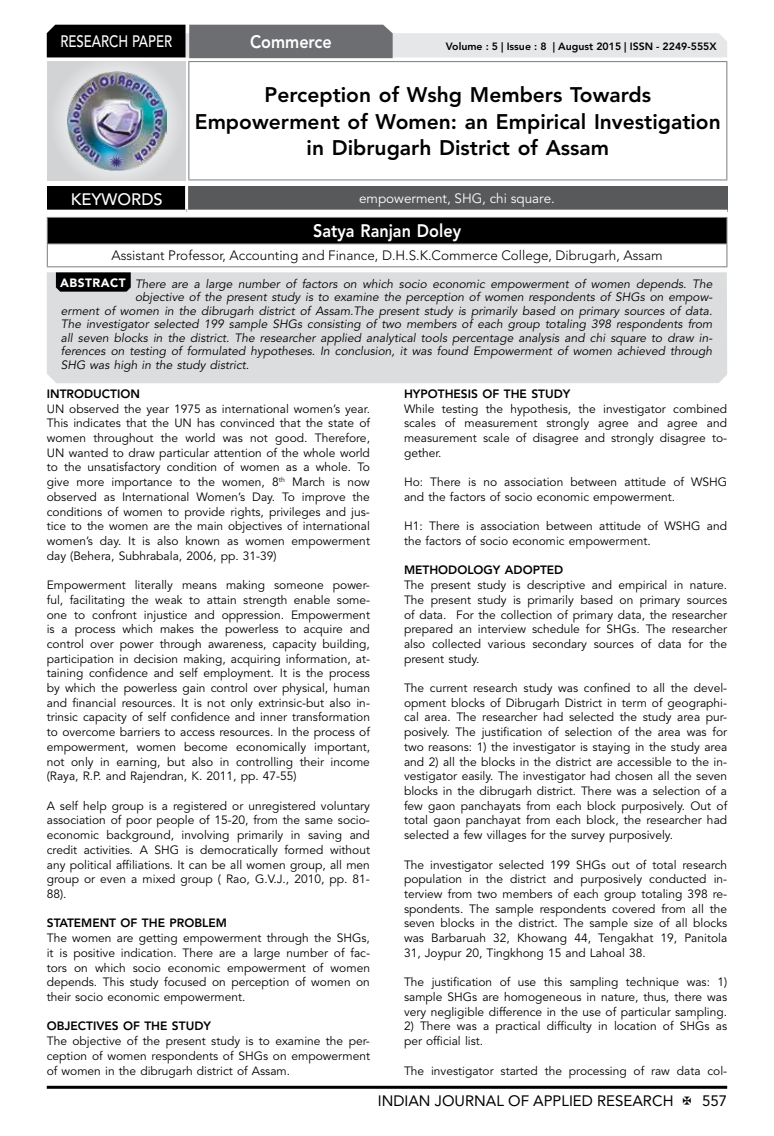
<style>
.page{position:relative;width:774px;height:1136px;background:#fff}
.page>*{position:absolute;margin:0;border:0;box-sizing:border-box;transform-origin:0 0}
.t1{font:800 21px/26.2px "Avenir LT Std";color:#000;text-align:center}
.t2{font:800 18px "Avenir LT Std";color:#fff;scale:.9 1}
.t3{font:500 16.5px "Avenir LT Std";color:#fff;scale:.8 1}
.t4{font:500 16.5px "Avenir LT Std";color:#fff}
.t5{font:15px "Avenir LT Std";color:#000}
.t6{font:300 13.5px "Avenir LT Std";color:#000}
.t7{font:13.5px "Avenir LT Std";color:#fff}
.t8{font:12px/14.7px "Avenir LT Std";color:#000;text-align:justify}
.t9{font:italic 12px "Avenir LT Std";color:#000}
.t10{font:800 12px "Avenir LT Std";color:#000}
.t11{font:800 10.5px "Avenir LT Std";color:#000}
.s1{font-weight:900;font-style:normal;color:#fff}
</style>
<div class="page">
<hr style="left:47px;top:1085px;width:680px;height:3px;background:#000">
<div style="left:48px;top:62px;width:137px;height:118px;background:linear-gradient(to right,#d9dadb,#d9dadb)"></div>
<img style="left:68px;top:71px;width:99px;height:100px">
<svg style="left:47px;top:25px;width:680px;height:33px;background:#979899"></svg>
<hr style="left:188px;top:61px;width:539px;height:1px;background:#808285">
<hr style="left:188px;top:62px;width:1px;height:117px;background:#808285">
<hr style="left:726px;top:62px;width:1px;height:117px;background:#808285">
<hr style="left:188px;top:179px;width:539px;height:1px;background:#808285">
<div style="left:47px;top:217px;width:680px;height:27px;background:#000"></div>
<hr style="left:47px;top:217px;width:680px;height:1px;background:#808285">
<hr style="left:47px;top:243px;width:680px;height:1px;background:#808285">
<svg style="left:47px;top:218px;width:1px;height:48px"></svg>
<svg style="left:726px;top:218px;width:1px;height:48px"></svg>
<hr style="left:47px;top:266px;width:680px;height:1px;background:#808285">
<div style="left:47px;top:186px;width:140px;height:25px;background:#000"></div>
<div style="left:187px;top:186px;width:540px;height:25px;background:#58595b"></div>
<hr style="left:185px;top:186px;width:3px;height:24px;background:#fff">
<hr style="left:47px;top:210px;width:140px;height:3px;background:#fff">
<hr style="left:187px;top:210px;width:540px;height:3px;background:#fff">
<div style="left:47px;top:272px;width:680px;height:111px;background:#dcddde"></div>
<svg style="left:56px;top:272px;width:75px;height:19px"></svg>
<h3 class="t3" style="left:60px;top:32px;width:139px">RESEARCH PAPER</h3>
<h2 class="t2" style="left:250px;top:31px;width:92px">Commerce</h2>
<p class="t11" style="left:446px;top:41px;width:272px">Volume : 5 | Issue : 8 | August 2015 | ISSN - 2249-555X</p>
<h1 class="t1" style="left:195px;top:82px;width:527px">Perception of Wshg Members Towards<br>Empowerment of Women: an Empirical Investigation in Dibrugarh District of Assam</h1>
<h3 class="t4" style="left:71px;top:189px;width:94px">KEYWORDS</h3>
<p class="t7" style="left:359px;top:190px;width:198px">empowerment, SHG, chi square.</p>
<h2 class="t2" style="left:313px;top:220px;width:166px">Satya Ranjan Doley</h2>
<p class="t6" style="left:112px;top:248px;width:553px">Assistant Professor, Accounting and Finance, D.H.S.K.Commerce College, Dibrugarh, Assam</p>
<p class="t9" style="left:60px;top:276px;width:654px"><span class="s1">ABSTRACT</span> There are a large number of factors on which socio economic empowerment of women depends. The</p>
<p class="t9" style="left:135px;top:290px;width:579px">objective of the present study is to examine the perception of women respondents of SHGs on empow-</p>
<p class="t9" style="left:61px;top:303px;width:653px">erment of women in the dibrugarh district of Assam.The present study is primarily based on primary sources of data.</p>
<p class="t9" style="left:61px;top:317px;width:653px">The investigator selected 199 sample SHGs consisting of two members of each group totaling 398 respondents from</p>
<p class="t9" style="left:61px;top:330px;width:653px">all seven blocks in the district. The researcher applied analytical tools percentage analysis and chi square to draw in-</p>
<p class="t9" style="left:61px;top:344px;width:653px">ferences on testing of formulated hypotheses. In conclusion, it was found Empowerment of women achieved through</p>
<p class="t9" style="left:61px;top:357px;width:190px">SHG was high in the study district.</p>
<p class="t10" style="left:47px;top:386px;width:95px">INTRODUCTION</p>
<p class="t8" style="left:47px;top:401px;width:325px">UN observed the year 1975 as international women’s year.<br>This indicates that the UN has convinced that the state of women throughout the world was not good. Therefore, UN wanted to draw particular attention of the whole world to the unsatisfactory condition of women as a whole. To give more importance to the women, 8<sup>th</sup> March is now observed as International Women’s Day. To improve the conditions of women to provide rights, privileges and jus&shy;tice to the women are the main objectives of international women’s day. It is also known as women empowerment day (Behera, Subhrabala, 2006, pp. 31-39)</p>
<p class="t8" style="left:47px;top:578px;width:325px">Empowerment literally means making someone power&shy;ful, facilitating the weak to attain strength enable some&shy;one to confront injustice and oppression. Empowerment is a process which makes the powerless to acquire and control over power through awareness, capacity building, participation in decision making, acquiring information, at&shy;taining confidence and self employment. It is the process by which the powerless gain control over physical, human and financial resources. It is not only extrinsic-but also in&shy;trinsic capacity of self confidence and inner transformation to overcome barriers to access resources. In the process of empowerment, women become economically important, not only in earning, but also in controlling their income (Raya, R.P. and Rajendran, K. 2011, pp. 47-55)</p>
<p class="t8" style="left:47px;top:798px;width:325px">A self help group is a registered or unregistered voluntary association of poor people of 15-20, from the same socio&shy;economic background, involving primarily in saving and credit activities. A SHG is democratically formed without any political affiliations. It can be all women group, all men group or even a mixed group ( Rao, G.V.J., 2010, pp. 81- 88).</p>
<p class="t10" style="left:47px;top:916px;width:181px">STATEMENT OF THE PROBLEM</p>
<p class="t8" style="left:47px;top:930px;width:325px">The women are getting empowerment through the SHGs, it is positive indication. There are a large number of fac&shy;tors on which socio economic empowerment of women depends. This study focused on perception of women on their socio economic empowerment.</p>
<p class="t10" style="left:47px;top:1018px;width:166px">OBJECTIVES OF THE STUDY</p>
<p class="t8" style="left:47px;top:1033px;width:325px">The objective of the present study is to examine the per&shy;ception of women respondents of SHGs on empowerment of women in the dibrugarh district of Assam.</p>
<p class="t10" style="left:404px;top:386px;width:168px">HYPOTHESIS OF THE STUDY</p>
<p class="t8" style="left:404px;top:401px;width:325px">While testing the hypothesis, the investigator combined scales of measurement strongly agree and agree and measurement scale of disagree and strongly disagree to&shy;gether.</p>
<p class="t8" style="left:404px;top:475px;width:325px">Ho: There is no association between attitude of WSHG and the factors of socio economic empowerment.</p>
<p class="t8" style="left:404px;top:519px;width:325px">H1: There is association between attitude of WSHG and the factors of socio economic empowerment.</p>
<p class="t10" style="left:404px;top:563px;width:161px">METHODOLOGY ADOPTED</p>
<p class="t8" style="left:404px;top:578px;width:325px">The present study is descriptive and empirical in nature.<br>The present study is primarily based on primary sources of data. For the collection of primary data, the researcher prepared an interview schedule for SHGs. The researcher also collected various secondary sources of data for the present study.</p>
<p class="t8" style="left:404px;top:680px;width:325px">The current research study was confined to all the devel&shy;opment blocks of Dibrugarh District in term of geographi&shy;cal area. The researcher had selected the study area pur&shy;posively. The justification of selection of the area was for two reasons: 1) the investigator is staying in the study area and 2) all the blocks in the district are accessible to the in&shy;vestigator easily. The investigator had chosen all the seven blocks in the dibrugarh district. There was a selection of a few gaon panchayats from each block purposively. Out of total gaon panchayat from each block, the researcher had selected a few villages for the survey purposively.</p>
<p class="t8" style="left:404px;top:857px;width:325px">The investigator selected 199 SHGs out of total research population in the district and purposively conducted in&shy;terview from two members of each group totaling 398 re&shy;spondents. The sample respondents covered from all the seven blocks in the district. The sample size of all blocks was Barbaruah 32, Khowang 44, Tengakhat 19, Panitola 31, Joypur 20, Tingkhong 15 and Lahoal 38.</p>
<p class="t8" style="left:404px;top:974px;width:325px">The justification of use this sampling technique was: 1) sample SHGs are homogeneous in nature, thus, there was very negligible difference in the use of particular sampling.</p>
<p class="t8" style="left:404px;top:1019px;width:325px">2) There was a practical difficulty in location of SHGs as per official list.</p>
<p class="t8" style="left:404px;top:1063px;width:325px">The investigator started the processing of raw data col-</p>
<p class="t5" style="left:378px;top:1091px;width:297px">INDIAN JOURNAL OF APPLIED RESEARCH</p>
<p class="t5" style="left:702px;top:1091px;width:27px">557</p>
</div>
